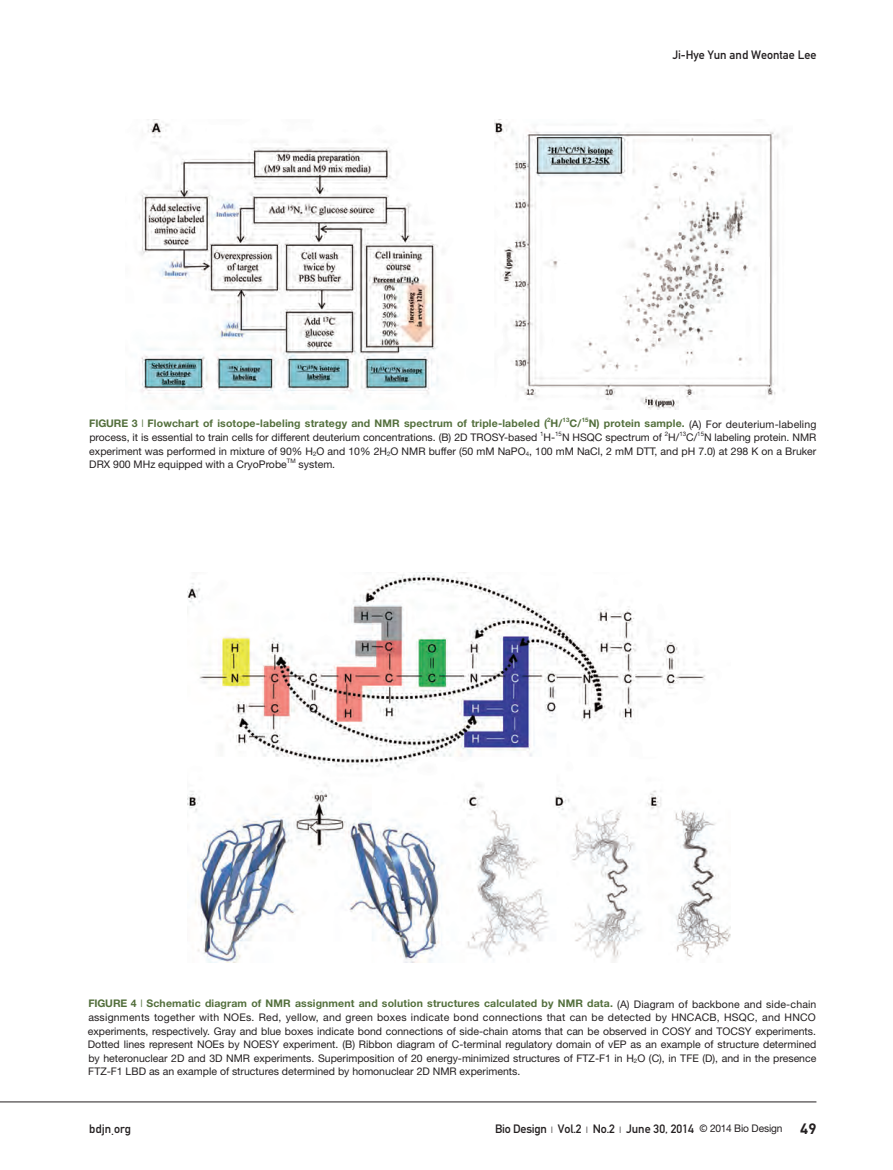
<style>
.page{position:relative;width:893px;height:1170px;background:#fff}
.page>*{position:absolute;margin:0;border:0;box-sizing:border-box;transform-origin:0 0}
.t1{font:12px "DIN 1451 Mittelschrift Regular";color:#231f20}
.t2{font:10.5px/13.6px "Helvetica Neue LT Std";color:#231f20;text-align:justify}
.t3{font:700 10.5px "Helvetica Neue LT Std";letter-spacing:.015em;color:#536f3c}
.t4{font:6.15px "Helvetica Neue LT Std";color:#231f20}
.t5{font:700 6.15px "Helvetica Neue LT Std";color:#536f3c}
.s1{font-weight:700;color:#536f3c}
.s2{font-weight:300}
.s3{font-weight:300;color:#536f3c}
.s4{font-family:"Helvetica Neue LT Std";font-weight:300;font-size:9px}
.s5{font-family:"Helvetica Neue LT Std";font-weight:500;font-size:9px}
.s6{font-family:"DIN";font-weight:500;font-size:10.5px}
.s7{font-family:"Helvetica Neue LT Std";font-size:10.5px}
.s8{font-family:"DIN";font-weight:700;font-size:14.85px}
</style>
<div class="page">
<hr style="left:0;top:1101px;width:816px;height:1px;background:#231f20">
<img style="left:139px;top:119px;width:645px;height:290px">
<img style="left:188px;top:572px;width:543px;height:390px">
<p class="t1" style="left:672px;top:47px;width:146px">Ji-Hye Yun and Weontae Lee</p>
<p class="t5" style="left:547px;top:416px;width:5px">2</p>
<p class="t5" style="left:563px;top:416px;width:8px">13</p>
<p class="t3" style="left:570px;top:417px;width:13px">C/</p>
<p class="t5" style="left:582px;top:416px;width:8px">15</p>
<p class="t2" style="left:589px;top:417px;width:229px"><span class="s1">N) protein sample.</span> (A) For deuterium-labeling</p>
<p class="t3" style="left:89px;top:417px;width:475px">Figure 3 <span class="s2">i</span> Flowchart of isotope-labeling strategy and NMR spectrum of triple-labeled ( H/</p>
<p class="t2" style="left:89px;top:430px;width:449px">process, it is essential to train cells for different deuterium concentrations. (B) 2D TROSY-based</p>
<p class="t4" style="left:540px;top:430px;width:5px">1</p>
<p class="t2" style="left:544px;top:430px;width:13px">H-</p>
<p class="t4" style="left:555px;top:430px;width:8px">15</p>
<p class="t2" style="left:562px;top:430px;width:101px">N HSQC spectrum of</p>
<p class="t4" style="left:665px;top:430px;width:5px">2</p>
<p class="t2" style="left:668px;top:430px;width:13px">H/</p>
<p class="t4" style="left:679px;top:430px;width:8px">13</p>
<p class="t2" style="left:686px;top:430px;width:13px">C/</p>
<p class="t4" style="left:697px;top:430px;width:8px">15</p>
<p class="t2" style="left:89px;top:430px;width:729px;text-indent:615px">N labeling protein. NMR experiment was performed in mixture of 90% H<sub>2</sub>O and 10% 2H<sub>2</sub>O NMR buffer (50 mM NaPO<sub>4</sub>, 100 mM NaCl, 2 mM DTT, and pH 7.0) at 298 K on a Bruker DRX 900 MHz equipped with a CryoProbe</p>
<p class="t4" style="left:287px;top:457px;width:10px">TM</p>
<p class="t2" style="left:299px;top:457px;width:38px">system.</p>
<p class="t2" style="left:88px;top:996px;width:730px"><span class="s1">Figure 4</span> <span class="s3">i</span> <span class="s1">Schematic diagram of NMR assignment and solution structures calculated by NMR data.</span> (A) Diagram of backbone and side-chain assignments together with NOEs. Red, yellow, and green boxes indicate bond connections that can be detected by HNCACB, HSQC, and HNCO experiments, respectively. Gray and blue boxes indicate bond connections of side-chain atoms that can be observed in COSY and TOCSY experiments.<br>Dotted lines represent NOEs by NOESY experiment. (B) Ribbon diagram of C-terminal regulatory domain of vEP as an example of structure determined by heteronuclear 2D and 3D NMR experiments. Superimposition of 20 energy-minimized structures of FTZ-F1 in H<sub>2</sub>O (C), in TFE (D), and in the presence FTZ-F1 LBD as an example of structures determined by homonuclear 2D NMR experiments.</p>
<p class="t1" style="left:89px;top:1122px;width:43px">bdjn.org</p>
<p class="t1" style="left:495px;top:1121px;width:323px">Bio Design <span class="s4">l</span> Vol<span class="s5">.</span>2 <span class="s4">l</span> No<span class="s5">.</span>2 <span class="s4">l</span> June 30, 2014 <span class="s6">©</span> <span class="s7">2014 Bio Design</span> <span class="s8">49</span></p>
</div>
